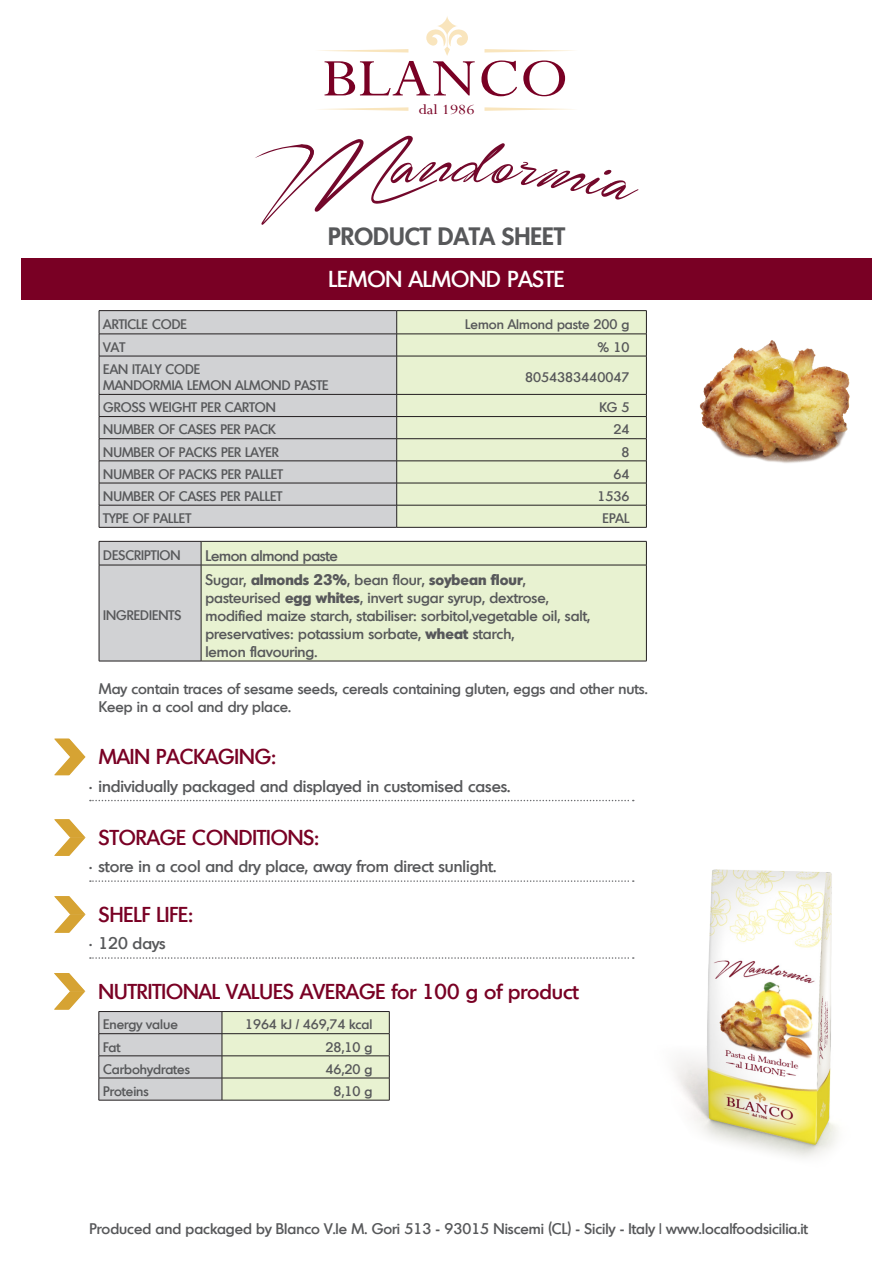
<style>
.page{position:relative;width:893px;height:1263px;background:#fff}
.page>*{position:absolute;margin:0;border:0;box-sizing:border-box;transform-origin:0 0}
.t1{font:59.55px "Riven";color:#790024;scale:1.15 1}
.t2{font:600 24px "Montreal";color:#57585a}
.t3{font:500 22.5px "Montreal";color:#fff}
.t4{font:500 21px "Montreal";color:#790024}
.t5{font:500 16.5px "Montreal";color:#57585a}
.t6{font:15.6px "Riven";color:#790024;scale:1.15 1}
.t7{font:500 15px/18px "Montreal";color:#57585a}
.t8{font:700 15px "Montreal";color:#57585a}
.t9{font:500 15px "Montreal";letter-spacing:-.02em;color:#57585a}
.t10{font:500 13.5px "Montreal";color:#57585a}
.s1{font-weight:500}
.s2{font-weight:700}
</style>
<div class="page">
<div style="left:21px;top:258px;width:851px;height:42px;background:#790024"></div>
<svg style="left:484px;top:107px;width:90px;height:4px"></svg>
<svg style="left:319px;top:107px;width:89px;height:4px"></svg>
<svg style="left:484px;top:49px;width:90px;height:4px"></svg>
<svg style="left:319px;top:49px;width:89px;height:4px"></svg>
<svg style="left:426px;top:16px;width:42px;height:40px"></svg>
<img style="left:699px;top:340px;width:151px;height:123px">
<img style="left:634px;top:869px;width:204px;height:289px">
<svg style="left:255px;top:136px;width:383px;height:89px"></svg>
<svg style="left:90px;top:880px;width:544px;height:2px"></svg>
<svg style="left:54px;top:819px;width:32px;height:37px"></svg>
<svg style="left:54px;top:739px;width:32px;height:36px"></svg>
<svg style="left:90px;top:800px;width:544px;height:1px"></svg>
<svg style="left:54px;top:896px;width:32px;height:37px"></svg>
<svg style="left:90px;top:957px;width:544px;height:2px"></svg>
<svg style="left:54px;top:973px;width:31px;height:36px"></svg>
<svg style="left:99px;top:1011px;width:291px;height:89px;background:#d3d9c8"></svg>
<hr style="left:99px;top:1100px;width:123px;height:1px;background:#231f20">
<hr style="left:222px;top:1100px;width:167px;height:1px;background:#231f20">
<div style="left:100px;top:311px;width:296px;height:216px;background:#d1d2d4"></div>
<div style="left:397px;top:311px;width:249px;height:216px;background:#e8f2d1"></div>
<hr style="left:99px;top:310px;width:298px;height:1px;background:#231f20">
<hr style="left:397px;top:310px;width:250px;height:1px;background:#231f20">
<hr style="left:99px;top:334px;width:298px;height:1px;background:#231f20">
<svg style="left:99px;top:311px;width:1px;height:45px"></svg>
<hr style="left:397px;top:334px;width:250px;height:1px;background:#231f20">
<svg style="left:396px;top:311px;width:1px;height:45px"></svg>
<svg style="left:646px;top:311px;width:1px;height:45px"></svg>
<hr style="left:99px;top:356px;width:298px;height:1px;background:#231f20">
<hr style="left:99px;top:356px;width:1px;height:38px;background:#231f20">
<hr style="left:397px;top:356px;width:250px;height:1px;background:#231f20">
<hr style="left:396px;top:356px;width:1px;height:38px;background:#231f20">
<hr style="left:646px;top:356px;width:1px;height:38px;background:#231f20">
<hr style="left:99px;top:394px;width:298px;height:1px;background:#231f20">
<hr style="left:397px;top:394px;width:250px;height:1px;background:#231f20">
<hr style="left:99px;top:416px;width:298px;height:1px;background:#231f20">
<hr style="left:397px;top:416px;width:250px;height:1px;background:#231f20">
<hr style="left:99px;top:438px;width:298px;height:1px;background:#231f20">
<hr style="left:397px;top:438px;width:250px;height:1px;background:#231f20">
<hr style="left:99px;top:461px;width:298px;height:1px;background:#231f20">
<hr style="left:397px;top:461px;width:250px;height:1px;background:#231f20">
<hr style="left:99px;top:483px;width:298px;height:1px;background:#231f20">
<hr style="left:397px;top:483px;width:250px;height:1px;background:#231f20">
<hr style="left:99px;top:505px;width:298px;height:1px;background:#231f20">
<svg style="left:99px;top:395px;width:1px;height:132px"></svg>
<hr style="left:397px;top:505px;width:250px;height:1px;background:#231f20">
<svg style="left:396px;top:395px;width:1px;height:132px"></svg>
<svg style="left:646px;top:395px;width:1px;height:132px"></svg>
<hr style="left:99px;top:527px;width:298px;height:1px;background:#231f20">
<hr style="left:397px;top:527px;width:250px;height:1px;background:#231f20">
<div style="left:202px;top:542px;width:444px;height:119px;background:#e8f2d1"></div>
<hr style="left:201px;top:541px;width:446px;height:1px;background:#231f20">
<div style="left:99px;top:541px;width:103px;height:120px;background:#d1d2d4"></div>
<svg style="left:646px;top:541px;width:1px;height:24px"></svg>
<hr style="left:99px;top:565px;width:102px;height:1px;background:#231f20">
<hr style="left:99px;top:565px;width:1px;height:96px;background:#231f20">
<hr style="left:201px;top:565px;width:446px;height:1px;background:#231f20">
<hr style="left:201px;top:565px;width:1px;height:96px;background:#231f20">
<hr style="left:646px;top:565px;width:1px;height:96px;background:#231f20">
<hr style="left:99px;top:661px;width:102px;height:1px;background:#231f20">
<hr style="left:201px;top:661px;width:446px;height:1px;background:#231f20">
<h1 class="t1" style="left:322px;top:41px;width:216px">BLANCO</h1>
<p class="t6" style="left:419px;top:100px;width:50px">dal 1986</p>
<p class="t2" style="left:328px;top:221px;width:238px">PRODUCT DATA SHEET</p>
<p class="t3" style="left:328px;top:264px;width:238px">LEMON ALMOND PASTE</p>
<p class="t10" style="left:103px;top:315px;width:85px">ARTICLE CODE</p>
<p class="t10" style="left:465px;top:315px;width:166px">Lemon Almond paste 200 g</p>
<p class="t10" style="left:103px;top:338px;width:23px">VAT</p>
<p class="t10" style="left:598px;top:338px;width:33px">% 10</p>
<p class="t10" style="left:103px;top:360px;width:99px">EAN ITALY CODE</p>
<p class="t10" style="left:103px;top:376px;width:227px">MANDORMIA LEMON ALMOND PASTE</p>
<p class="t10" style="left:525px;top:368px;width:106px">8054383440047</p>
<p class="t10" style="left:103px;top:399px;width:174px">GROSS WEIGHT PER CARTON</p>
<p class="t10" style="left:599px;top:399px;width:31px">KG 5</p>
<p class="t10" style="left:103px;top:421px;width:174px">NUMBER OF CASES PER PACK</p>
<p class="t10" style="left:613px;top:421px;width:18px">24</p>
<p class="t10" style="left:103px;top:443px;width:177px">NUMBER OF PACKS PER LAYER</p>
<p class="t10" style="left:621px;top:443px;width:10px">8</p>
<p class="t10" style="left:103px;top:465px;width:181px">NUMBER OF PACKS PER PALLET</p>
<p class="t10" style="left:613px;top:465px;width:18px">64</p>
<p class="t10" style="left:103px;top:487px;width:181px">NUMBER OF CASES PER PALLET</p>
<p class="t10" style="left:597px;top:487px;width:34px">1536</p>
<p class="t10" style="left:103px;top:509px;width:89px">TYPE OF PALLET</p>
<p class="t10" style="left:603px;top:509px;width:28px">EPAL</p>
<p class="t10" style="left:103px;top:546px;width:79px">DESCRIPTION</p>
<p class="t9" style="left:205px;top:546px;width:134px">Lemon almond paste</p>
<p class="t10" style="left:103px;top:606px;width:80px">INGREDIENTS</p>
<p class="t8" style="left:205px;top:569px;width:322px"><span class="s1">Sugar,</span> almonds 23%<span class="s1">, bean flour,</span> soybean flour<span class="s1">,</span></p>
<p class="t7" style="left:205px;top:588px;width:345px">pasteurised <span class="s2">egg whites</span>, invert sugar syrup, dextrose,</p>
<p class="t7" style="left:205px;top:606px;width:386px">modified maize starch, stabiliser: sorbitol,vegetable oil, salt, preservatives: potassium sorbate, <span class="s2">wheat</span> starch,</p>
<p class="t7" style="left:205px;top:642px;width:113px">lemon flavouring.</p>
<p class="t7" style="left:99px;top:679px;width:550px">May contain traces of sesame seeds, cereals containing gluten, eggs and other nuts.</p>
<p class="t7" style="left:99px;top:697px;width:194px">Keep in a cool and dry place.</p>
<p class="t4" style="left:99px;top:743px;width:179px">MAIN PACKAGING:</p>
<p class="t5" style="left:86px;top:775px;width:426px">• individually packaged and displayed in customised cases.</p>
<p class="t4" style="left:99px;top:824px;width:222px">STORAGE CONDITIONS:</p>
<p class="t5" style="left:86px;top:856px;width:412px">• store in a cool and dry place, away from direct sunlight.</p>
<p class="t4" style="left:99px;top:901px;width:96px">SHELF LIFE:</p>
<p class="t5" style="left:86px;top:933px;width:82px">• 120 days</p>
<p class="t4" style="left:99px;top:977px;width:481px">NUTRITIONAL VALUES AVERAGE for 100 g of product</p>
<p class="t10" style="left:103px;top:1016px;width:76px">Energy value</p>
<p class="t10" style="left:245px;top:1016px;width:129px">1964 kJ / 469,74 kcal</p>
<p class="t10" style="left:103px;top:1038px;width:19px">Fat</p>
<p class="t10" style="left:326px;top:1038px;width:48px">28,10 g</p>
<p class="t10" style="left:103px;top:1060px;width:88px">Carbohydrates</p>
<p class="t10" style="left:326px;top:1060px;width:48px">46,20 g</p>
<p class="t10" style="left:103px;top:1082px;width:47px">Proteins</p>
<p class="t10" style="left:334px;top:1082px;width:40px">8,10 g</p>
<p class="t7" style="left:89px;top:1219px;width:720px">Produced and packaged by Blanco V.le M. Gori 513 - 93015 Niscemi (CL) - Sicily - Italy | www.localfoodsicilia.it</p>
</div>
